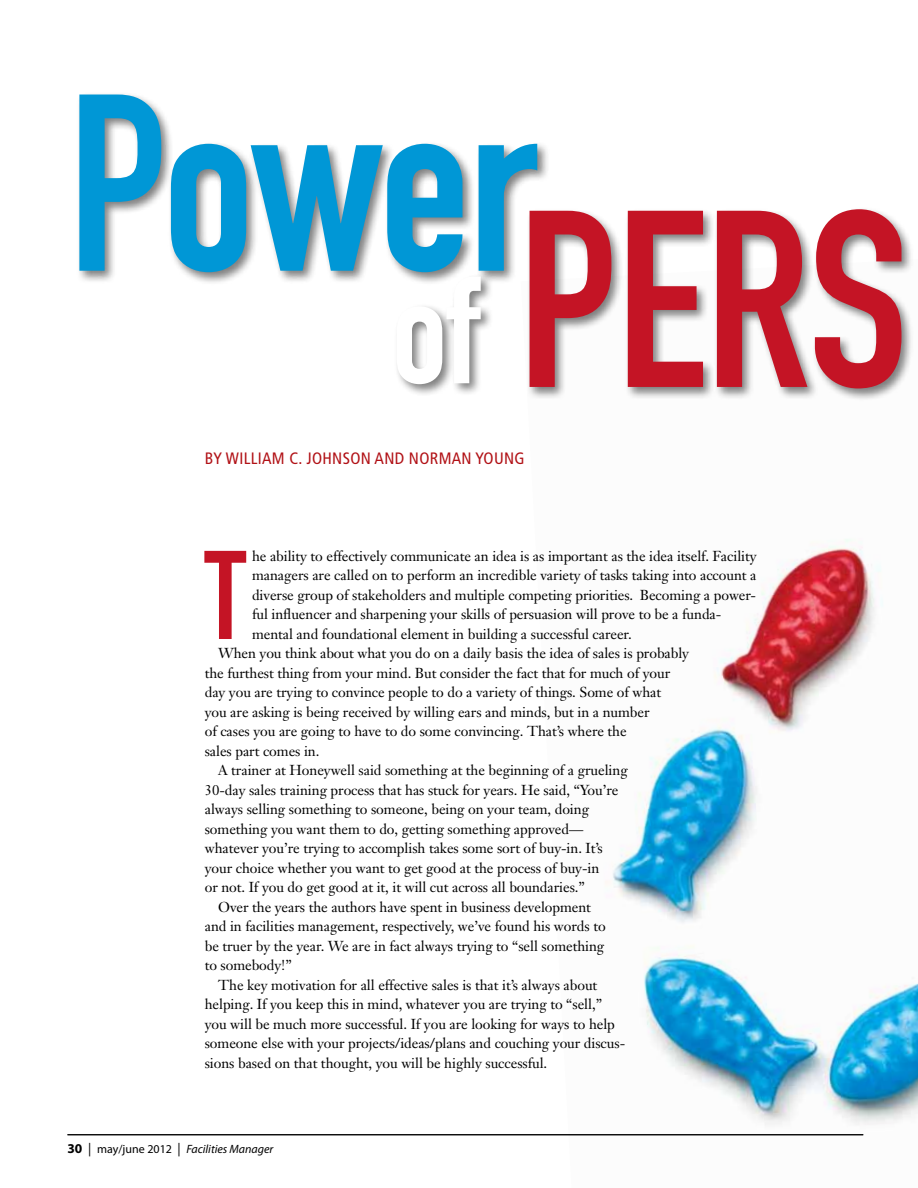
<style>
.page{position:relative;width:918px;height:1188px;background:#fff}
.page>*{position:absolute;margin:0;border:0;box-sizing:border-box;transform-origin:0 0}
.t1{font:247.5px "DIN Engschrift Std";color:#c41425}
.t2{font:247.5px "DIN Engschrift Std";color:#0097d6}
.t3{font:123.75px "DIN Engschrift Std";color:#c41425}
.t4{font:condensed 16.5px "Frutiger";letter-spacing:.02em;color:#b11116}
.t5{font:14.25px "Janson Text";letter-spacing:-.005em;color:#000}
.t6{font:14.25px/19.5px "Janson Text LT Std";letter-spacing:-.005em;color:#000}
.t7{font:italic 12px "Myriad Pro";color:#000}
.s1{font-size:150px;color:#fff}
.s2{font-weight:700;font-style:normal;font-size:13.5px}
.s3{font-style:normal;font-size:13.5px}
.s4{font-style:normal}
</style>
<div class="page">
<img style="left:521px;top:539px;width:397px;height:597px">
<div style="left:76px;top:92px;width:475px;height:194px;background:#000;opacity:.5"></div>
<div style="left:527px;top:206px;width:391px;height:196px;background:#000;opacity:.5"></div>
<div style="left:394px;top:274px;width:99px;height:124px;background:#000;opacity:.5"></div>
<hr style="left:68px;top:1134px;width:795px;height:1px;background:#000">
<h1 class="t2" style="left:68px;top:39px;width:471px">Power</h1>
<h1 class="t1" style="left:392px;top:155px;width:518px"><span class="s1">of</span> Pers</h1>
<p class="t4" style="left:205px;top:448px;width:321px">BY WILLIAM C. JOHNSON AND NORMAN YOUNG</p>
<h2 class="t3" style="left:205px;top:523px;width:43px">T</h2>
<p class="t6" style="left:252px;top:546px;width:506px">he ability to effectively communicate an idea is as important as the idea itself. Facility managers are called on to perform an incredible variety of tasks taking into account a diverse group of stakeholders and multiple competing priorities. Becoming a power&shy;ful influencer and sharpening your skills of persuasion will prove to be a funda&shy;mental and foundational element in building a successful career.</p>
<p class="t5" style="left:218px;top:644px;width:472px">When you think about what you do on a daily basis the idea of sales is probably</p>
<p class="t5" style="left:205px;top:664px;width:467px">the furthest thing from your mind. But consider the fact that for much of your</p>
<p class="t5" style="left:205px;top:683px;width:458px">day you are trying to convince people to do a variety of things. Some of what</p>
<p class="t5" style="left:205px;top:703px;width:446px">you are asking is being received by willing ears and minds, but in a number</p>
<p class="t5" style="left:205px;top:722px;width:424px">of cases you are going to have to do some convincing. That’s where the</p>
<p class="t5" style="left:205px;top:742px;width:116px">sales part comes in.</p>
<p class="t5" style="left:218px;top:761px;width:411px">A trainer at Honeywell said something at the beginning of a grueling</p>
<p class="t5" style="left:205px;top:781px;width:415px">30-day sales training process that has stuck for years. He said, “You’re</p>
<p class="t5" style="left:205px;top:800px;width:386px">always selling something to someone, being on your team, doing</p>
<p class="t5" style="left:205px;top:820px;width:380px">something you want them to do, getting something approved—</p>
<p class="t5" style="left:205px;top:839px;width:400px">whatever you’re trying to accomplish takes some sort of buy-in. It’s</p>
<p class="t5" style="left:205px;top:859px;width:396px">your choice whether you want to get good at the process of buy-in</p>
<p class="t5" style="left:205px;top:878px;width:382px">or not. If you do get good at it, it will cut across all boundaries.”</p>
<p class="t5" style="left:218px;top:898px;width:374px">Over the years the authors have spent in business development</p>
<p class="t5" style="left:205px;top:917px;width:402px">and in facilities management, respectively, we’ve found his words to</p>
<p class="t5" style="left:205px;top:937px;width:401px">be truer by the year. We are in fact always trying to “sell something</p>
<p class="t5" style="left:205px;top:956px;width:88px">to somebody!”</p>
<p class="t5" style="left:218px;top:976px;width:381px">The key motivation for all effective sales is that it’s always about</p>
<p class="t5" style="left:205px;top:995px;width:399px">helping. If you keep this in mind, whatever you are trying to “sell,”</p>
<p class="t5" style="left:205px;top:1015px;width:412px">you will be much more successful. If you are looking for ways to help</p>
<p class="t5" style="left:205px;top:1034px;width:422px">someone else with your projects/ideas/plans and couching your discus-</p>
<p class="t5" style="left:205px;top:1054px;width:344px">sions based on that thought, you will be highly successful.</p>
<p class="t7" style="left:68px;top:1143px;width:207px"><span class="s2">30</span> <span class="s3">|</span> <span class="s4">may/june 2012</span> <span class="s3">|</span> Facilities Manager</p>
</div>
